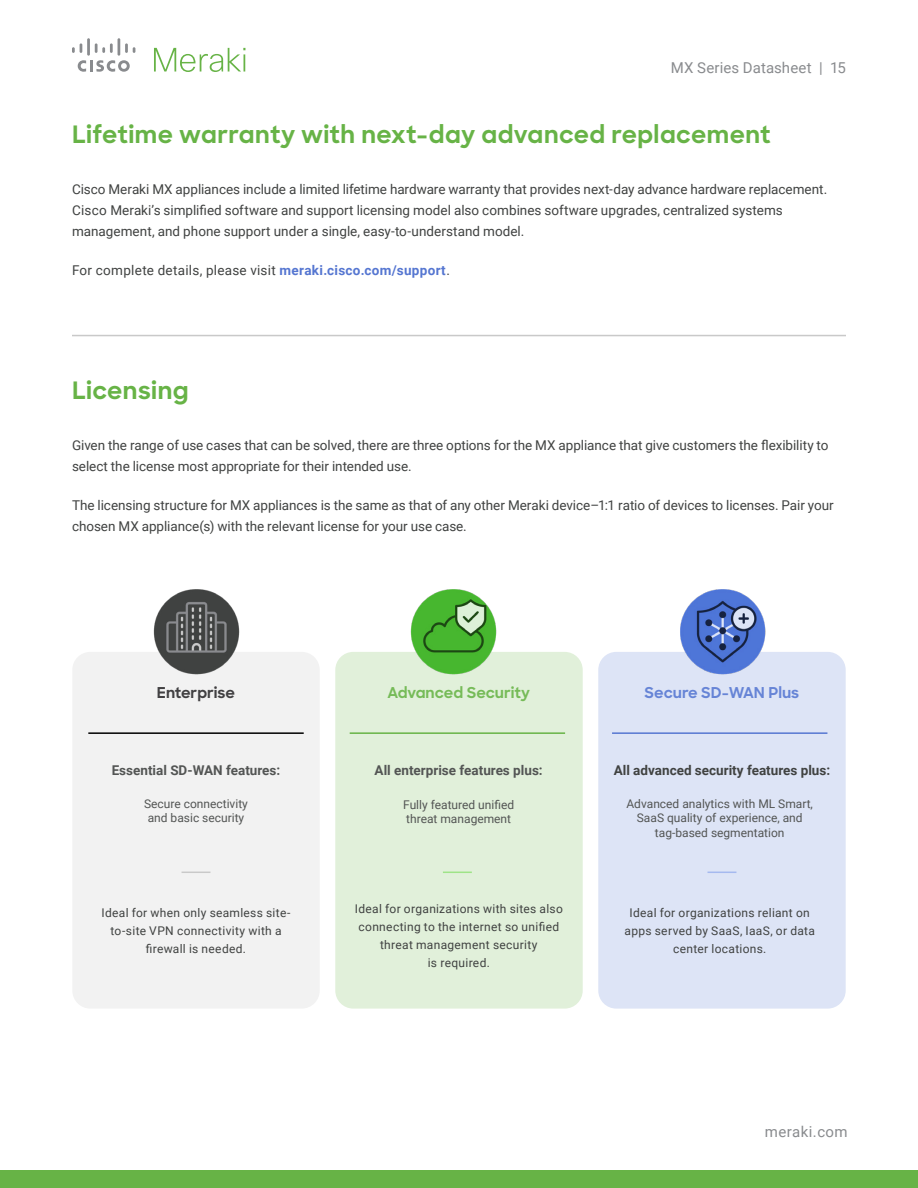
<style>
.page{position:relative;width:918px;height:1188px;background:#fff}
.page>*{position:absolute;margin:0;border:0;box-sizing:border-box;transform-origin:0 0}
.t1{font:700 24px "Sharp Sans";letter-spacing:.015em;color:#67b346}
.t2{font:15px "Roboto";letter-spacing:.01em;color:#898b8e}
.t3{font:700 15px "Sharp Sans";color:#76bb58}
.t4{font:700 15px "Sharp Sans";color:#6684d6}
.t5{font:15px "Roboto";letter-spacing:.03em;color:#898b8e}
.t6{font:700 15px "Sharp Sans";color:#414042}
.t7{font:13.5px/21px "Roboto";color:#404241}
.t8{font:13.5px "Roboto";letter-spacing:.02em;color:#404241}
.t9{font:700 13.5px "Roboto";color:#535554}
.t10{font:700 13.5px "Roboto";color:#404241}
.t11{font:12px/18px "Roboto";letter-spacing:.025em;color:#404241;text-align:center}
.t12{font:12px/14.4px "Roboto";color:#535554;text-align:center}
.s1{font-weight:700;color:#5576d1}
</style>
<div class="page">
<div style="left:0;top:1170px;width:918px;height:18px;background:#67b346"></div>
<hr style="left:72px;top:335px;width:774px;height:1px;background:#c9c9c9">
<div style="left:72px;top:652px;width:248px;height:357px;background:#f2f2f2;border-radius:18px"></div>
<div style="left:335px;top:652px;width:248px;height:357px;background:#e1f0da;border-radius:18px"></div>
<div style="left:598px;top:652px;width:248px;height:357px;background:#dde4f6;border-radius:18px"></div>
<img style="left:153px;top:589px;width:87px;height:86px">
<img style="left:410px;top:589px;width:87px;height:86px">
<img style="left:680px;top:589px;width:86px;height:86px">
<hr style="left:88px;top:732px;width:216px;height:2px;background:#000">
<svg style="left:182px;top:872px;width:28px;height:1px"></svg>
<svg style="left:443px;top:872px;width:29px;height:1px"></svg>
<svg style="left:708px;top:872px;width:28px;height:1px"></svg>
<hr style="left:350px;top:732px;width:215px;height:2px;background:#67b346">
<hr style="left:612px;top:732px;width:215px;height:2px;background:#5576d1">
<svg style="left:72px;top:38px;width:63px;height:34px"></svg>
<svg style="left:154px;top:48px;width:91px;height:24px"></svg>
<p class="t2" style="left:671px;top:57px;width:177px">MX Series Datasheet | 15</p>
<h1 class="t1" style="left:72px;top:116px;width:700px">Lifetime warranty with next-day advanced replacement</h1>
<p class="t7" style="left:72px;top:178px;width:757px">Cisco Meraki MX appliances include a limited lifetime hardware warranty that provides next-day advance hardware replacement.<br>Cisco Meraki’s simplified software and support licensing model also combines software upgrades, centralized systems management, and phone support under a single, easy-to-understand model.</p>
<p class="t8" style="left:72px;top:260px;width:379px">For complete details, please visit <span class="s1">meraki.cisco.com/support</span>.</p>
<h1 class="t1" style="left:72px;top:372px;width:118px">Licensing</h1>
<p class="t7" style="left:72px;top:434px;width:758px">Given the range of use cases that can be solved, there are three options for the MX appliance that give customers the flexibility to select the license most appropriate for their intended use.</p>
<p class="t7" style="left:72px;top:494px;width:763px">The licensing structure for MX appliances is the same as that of any other Meraki device–1:1 ratio of devices to licenses. Pair your chosen MX appliance(s) with the relevant license for your use case.</p>
<p class="t6" style="left:157px;top:682px;width:80px">Enterprise</p>
<p class="t9" style="left:112px;top:761px;width:170px">Essential SD-WAN features:</p>
<p class="t12" style="left:144px;top:796px;width:105px">Secure connectivity and basic security</p>
<p class="t3" style="left:387px;top:682px;width:144px">Advanced Security</p>
<p class="t9" style="left:375px;top:761px;width:170px">All enterprise features plus:</p>
<p class="t12" style="left:403px;top:797px;width:113px;text-align:left">Fully featured unified threat management</p>
<p class="t4" style="left:645px;top:682px;width:156px">Secure SD-WAN Plus</p>
<p class="t10" style="left:614px;top:761px;width:218px">All advanced security features plus:</p>
<p class="t12" style="left:627px;top:796px;width:188px">Advanced analytics with ML Smart,<br>SaaS quality of experience, and tag-based segmentation</p>
<p class="t11" style="left:355px;top:899px;width:209px">Ideal for organizations with sites also connecting to the internet so unified threat management security<br>is required.</p>
<p class="t11" style="left:102px;top:903px;width:190px">Ideal for when only seamless site&shy;to-site VPN connectivity with a firewall is needed.</p>
<p class="t11" style="left:625px;top:903px;width:192px">Ideal for organizations reliant on apps served by SaaS, IaaS, or data center locations.</p>
<p class="t5" style="left:765px;top:1121px;width:84px">meraki.com</p>
</div>
